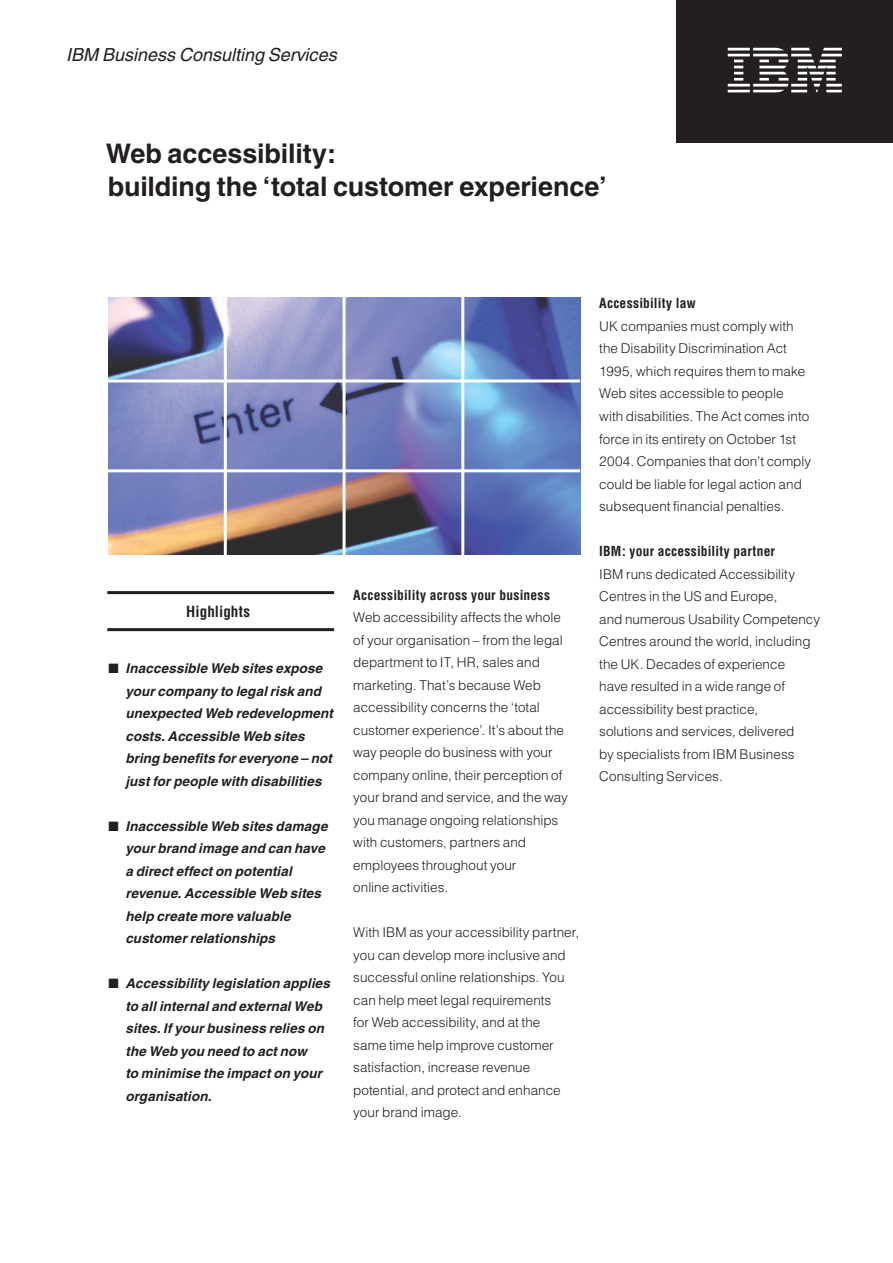
<style>
.page{position:relative;width:893px;height:1263px;background:#fff}
.page>*{position:absolute;margin:0;border:0;box-sizing:border-box;transform-origin:0 0}
.DS_Headline{font:700 27px/33px "Helvetica";letter-spacing:-.005em;color:#231f20}
.DS_Benefits_statement{font:italic 18px "Helvetica";color:#231f20}
.DS_Highlight_heading{font:700 condensed 15px "Helvetica";letter-spacing:.005em;color:#231f20}
.DS_Helvetica_text{font:300 13.5px/22.5px "Helvetica";color:#231f20}
.DS_Highlight_text{font:italic 700 13.5px/22.5px "Helvetica";letter-spacing:.01em;color:#231f20}
.DS_Subhead{font:700 condensed 13.5px "Helvetica";letter-spacing:.015em;color:#231f20}
.s1{color:#fff}
</style>
<div class="page">
<div style="left:676px;top:0;width:217px;height:142px;background:#231f20"></div>
<svg style="left:728px;top:48px;width:114px;height:45px"></svg>
<img style="left:108px;top:297px;width:472px;height:257px">
<hr style="left:107px;top:379px;width:473px;height:3px;background:#fff">
<hr style="left:107px;top:469px;width:473px;height:3px;background:#fff">
<hr style="left:224px;top:296px;width:3px;height:259px;background:#fff">
<hr style="left:343px;top:296px;width:3px;height:259px;background:#fff">
<hr style="left:461px;top:296px;width:3px;height:259px;background:#fff">
<hr style="left:107px;top:591px;width:227px;height:3px;background:#231f20">
<hr style="left:107px;top:628px;width:227px;height:3px;background:#231f20">
<p class="DS_Benefits_statement" style="left:66px;top:44px;width:277px">IBM Business Consulting Services<span class="s1">.</span></p>
<p class="DS_Headline" style="left:106px;top:137px;width:508px">Web accessibility:<br>building the ‘total customer experience’<span class="s1">.</span></p>
<p class="DS_Highlight_heading" style="left:186px;top:602px;width:70px">Highlights<span class="s1">.</span></p>
<p class="DS_Highlight_text" style="left:125px;top:657px;width:209px">Inaccessible Web sites expose your company to legal risk and unexpected Web redevelopment costs. Accessible Web sites bring benefits for everyone – not just for people with disabilities<span class="s1">.</span></p>
<p class="DS_Highlight_text" style="left:125px;top:814px;width:204px">Inaccessible Web sites damage your brand image and can have a direct effect on potential revenue. Accessible Web sites help create more valuable customer relationships<span class="s1">.</span></p>
<p class="DS_Highlight_text" style="left:125px;top:972px;width:206px">Accessibility legislation applies to all internal and external Web sites. If your business relies on the Web you need to act now<br>to minimise the impact on your organisation.</p>
<p class="DS_Subhead" style="left:353px;top:586px;width:203px">Accessibility across your business<span class="s1">.</span></p>
<p class="DS_Helvetica_text" style="left:353px;top:606px;width:216px">Web accessibility affects the whole of your organisation – from the legal department to IT, HR, sales and marketing. That’s because Web accessibility concerns the ‘total customer experience’. It’s about the way people do business with your company online, their perception of your brand and service, and the way you manage ongoing relationships with customers, partners and employees throughout your<br>online activities.</p>
<p class="DS_Helvetica_text" style="left:353px;top:921px;width:227px">With IBM as your accessibility partner, you can develop more inclusive and successful online relationships. You can help meet legal requirements<br>for Web accessibility, and at the<br>same time help improve customer satisfaction, increase revenue potential, and protect and enhance your brand image.</p>
<p class="DS_Subhead" style="left:599px;top:295px;width:102px">Accessibility law<span class="s1">.</span></p>
<p class="DS_Helvetica_text" style="left:599px;top:315px;width:214px">UK companies must comply with the Disability Discrimination Act 1995, which requires them to make Web sites accessible to people<br>with disabilities. The Act comes into force in its entirety on October 1st 2004. Companies that don’t comply could be liable for legal action and subsequent financial penalties.</p>
<p class="DS_Subhead" style="left:599px;top:543px;width:181px">IBM: your accessibility partner<span class="s1">.</span></p>
<p class="DS_Helvetica_text" style="left:599px;top:562px;width:222px">IBM runs dedicated Accessibility<br>Centres in the US and Europe,<br>and numerous Usability Competency<br>Centres around the world, including the UK. Decades of experience<br>have resulted in a wide range of accessibility best practice,<br>solutions and services, delivered<br>by specialists from IBM Business<br>Consulting Services.</p>
</div>
